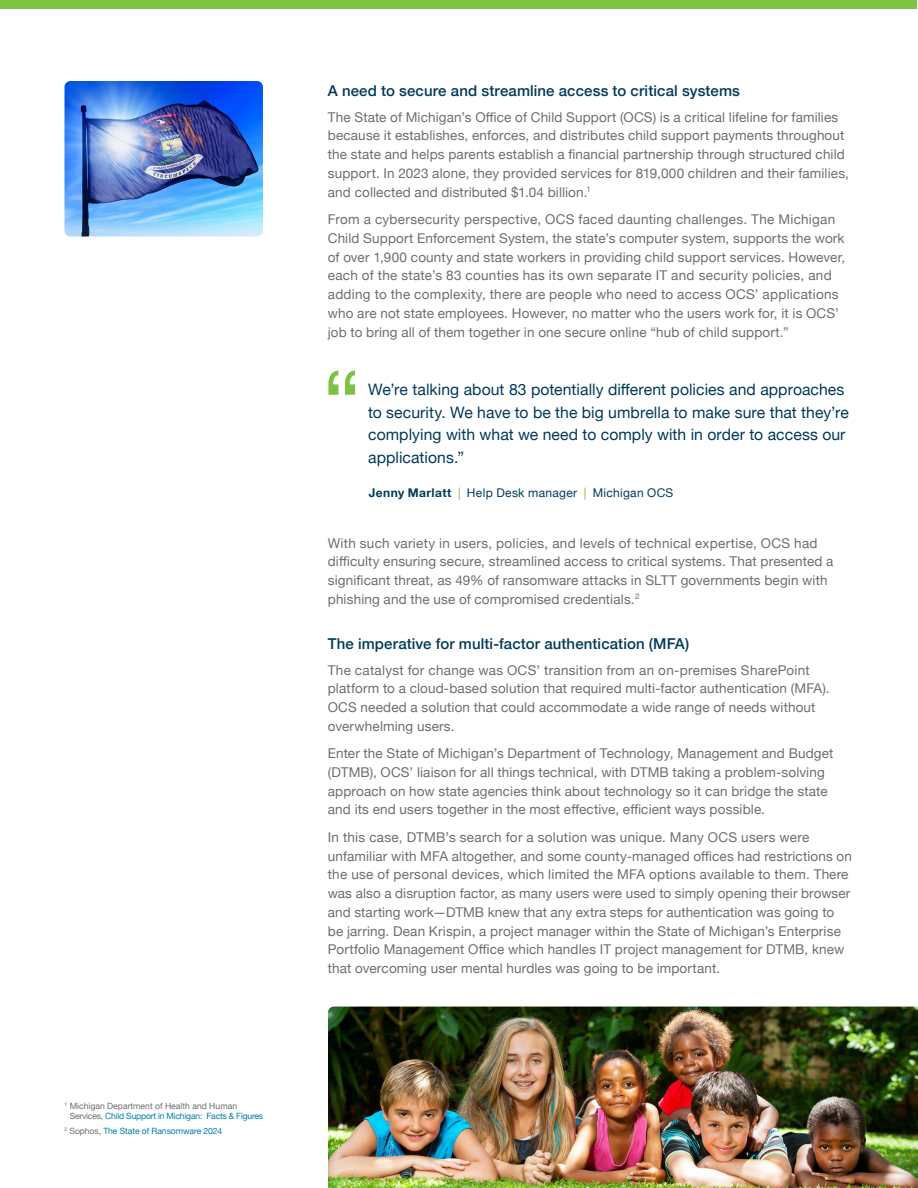
<style>
.page{position:relative;width:918px;height:1188px;background:#fff}
.page>*{position:absolute;margin:0;border:0;box-sizing:border-box;transform-origin:0 0}
.t1{font:15.75px/22.5px "Helvetica Neue";letter-spacing:.005em;color:#023b5a}
.t2{font:500 15px "Helvetica Neue";letter-spacing:.005em;color:#023b5a}
.t3{font:13.5px/18.8px "Helvetica Neue";letter-spacing:.01em;color:#6d6e71}
.t4{font:12px "Helvetica Neue";letter-spacing:.025em;color:#023b5a}
.t5{font:8.7px/10.4px "Helvetica Neue";letter-spacing:-.025em;color:#6d6e71}
.t6{font:8.7px "Helvetica Neue";letter-spacing:-.01em;color:#007fac}
.s1{color:#007fac}
.s2{color:#6d6e71}
.s3{font-weight:700}
.s4{color:#76b83f}
</style>
<div class="page">
<div style="left:1px;top:0;width:916px;height:9px;background:#7dc242"></div>
<svg style="left:328px;top:371px;width:27px;height:24px"></svg>
<img style="left:328px;top:1007px;width:590px;height:181px">
<img style="left:64px;top:81px;width:199px;height:156px">
<p class="t5" style="left:70px;top:1101px;width:195px;text-indent:-5px"><sup>1</sup> Michigan Department of Health and Human<br>Services, <span class="s1">Child Support in Michigan: Facts &amp; Figures</span></p>
<p class="t6" style="left:64px;top:1125px;width:159px"><sup>2</sup> <span class="s2">Sophos,</span> The State of Ransomware 2024</p>
<p class="t2" style="left:328px;top:79px;width:414px">A need to secure and streamline access to critical systems</p>
<p class="t3" style="left:328px;top:108px;width:523px">The State of Michigan’s Office of Child Support (OCS) is a critical lifeline for families because it establishes, enforces, and distributes child support payments throughout the state and helps parents establish a financial partnership through structured child support. In 2023 alone, they provided services for 819,000 children and their families, and collected and distributed $1.04 billion.<sup>1</sup></p>
<p class="t3" style="left:328px;top:211px;width:519px">From a cybersecurity perspective, OCS faced daunting challenges. The Michigan Child Support Enforcement System, the state’s computer system, supports the work of over 1,900 county and state workers in providing child support services. However, each of the state’s 83 counties has its own separate IT and security policies, and adding to the complexity, there are people who need to access OCS’ applications who are not state employees. However, no matter who the users work for, it is OCS’ job to bring all of them together in one secure online “hub of child support.”</p>
<p class="t1" style="left:368px;top:380px;width:482px">We’re talking about 83 potentially different policies and approaches to security. We have to be the big umbrella to make sure that they’re complying with what we need to comply with in order to access our applications.”</p>
<p class="t4" style="left:369px;top:484px;width:306px"><span class="s3">Jenny Marlatt</span> <span class="s4">|</span> Help Desk manager <span class="s4">|</span> Michigan OCS</p>
<p class="t3" style="left:328px;top:534px;width:507px">With such variety in users, policies, and levels of technical expertise, OCS had difficulty ensuring secure, streamlined access to critical systems. That presented a significant threat, as 49% of ransomware attacks in SLTT governments begin with phishing and the use of compromised credentials.<sup>2</sup></p>
<p class="t2" style="left:328px;top:632px;width:363px">The imperative for multi-factor authentication (MFA)</p>
<p class="t3" style="left:328px;top:661px;width:503px">The catalyst for change was OCS’ transition from an on-premises SharePoint platform to a cloud-based solution that required multi-factor authentication (MFA).<br>OCS needed a solution that could accommodate a wide range of needs without overwhelming users.</p>
<p class="t3" style="left:328px;top:745px;width:507px">Enter the State of Michigan’s Department of Technology, Management and Budget (DTMB), OCS’ liaison for all things technical, with DTMB taking a problem-solving approach on how state agencies think about technology so it can bridge the state and its end users together in the most effective, efficient ways possible.</p>
<p class="t3" style="left:328px;top:828px;width:526px">In this case, DTMB’s search for a solution was unique. Many OCS users were unfamiliar with MFA altogether, and some county-managed offices had restrictions on the use of personal devices, which limited the MFA options available to them. There was also a disruption factor, as many users were used to simply opening their browser and starting work—DTMB knew that any extra steps for authentication was going to be jarring. Dean Krispin, a project manager within the State of Michigan’s Enterprise Portfolio Management Office which handles IT project management for DTMB, knew that overcoming user mental hurdles was going to be important.</p>
</div>
